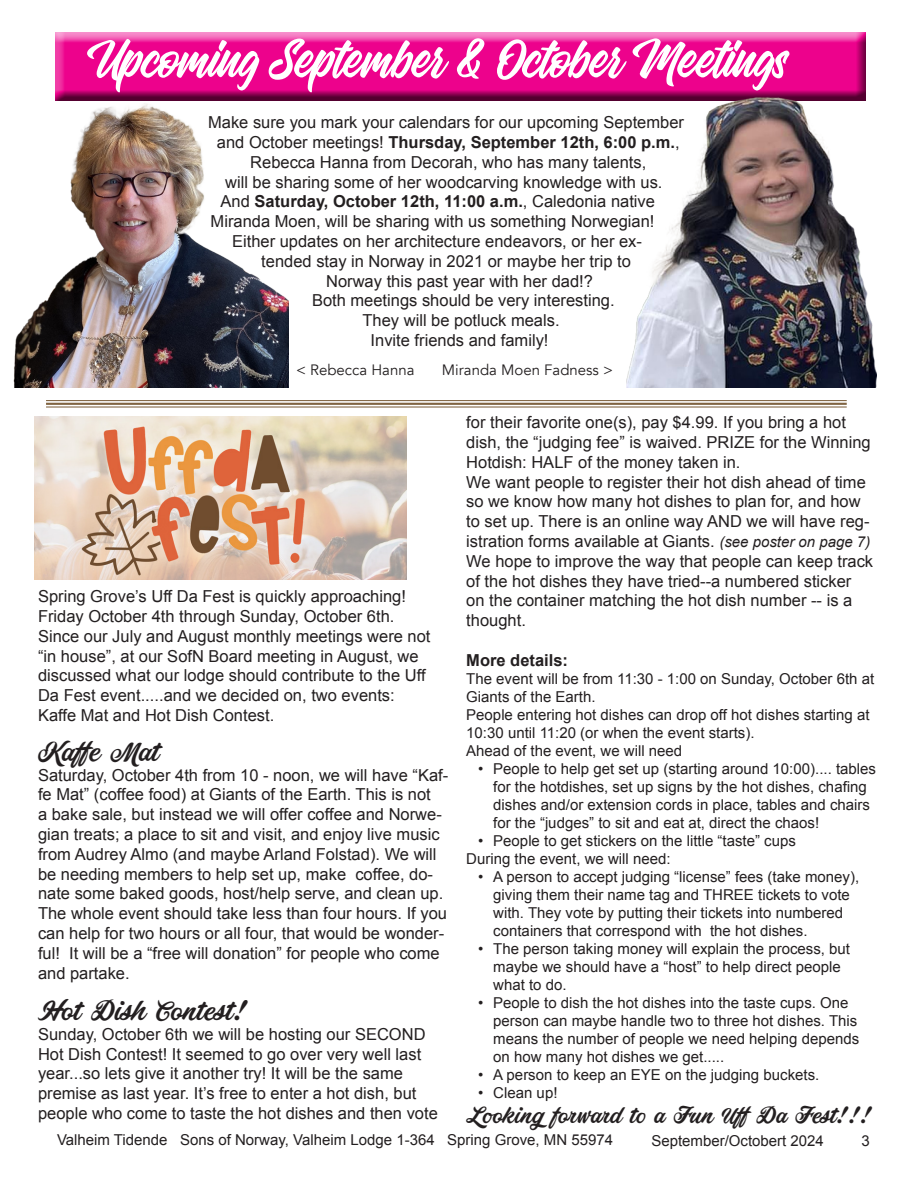
<style>
.page{position:relative;width:918px;height:1188px;background:#fff}
.page>*{position:absolute;margin:0;border:0;box-sizing:border-box;transform-origin:0 0}
.t1{font:54px "Manchester Script";color:#fff}
.t2{font:27px "Painter PERSONALUSEONLY";color:#231f20}
.t3{font:22.5px "Painter PERSONALUSEONLY";color:#231f20}
.t4{font:16.5px/19.8px "Arial";color:#231f20}
.t5{font:700 16.5px "Arial";color:#231f20}
.t6{font:15px/18px "Arial";color:#231f20}
.t7{font:15px "Avenir";color:#231f20}
.s1{font-weight:700}
.s2{font-weight:400}
.s3{font-style:italic;font-size:15px}
</style>
<div class="page">
<hr style="left:46px;top:400px;width:801px;height:1px;background:#806442">
<hr style="left:46px;top:403px;width:801px;height:2px;background:#806442">
<hr style="left:46px;top:406px;width:801px;height:2px;background:#806442">
<div style="left:51px;top:33px;width:816px;height:69px;background:#231f20;opacity:.75"></div>
<img style="left:626px;top:55px;width:251px;height:333px">
<img style="left:13px;top:94px;width:276px;height:294px">
<img style="left:34px;top:416px;width:373px;height:164px">
<p class="t1" style="left:87px;top:30px;width:699px">Upcoming September &amp; October Meetings</p>
<p class="t4" style="left:208px;top:113px;width:477px;text-align:center">Make sure you mark your calendars for our upcoming September and October meetings! <span class="s1">Thursday, September 12th, 6:00 p.m.</span>,<br>Rebecca Hanna from Decorah, who has many talents,</p>
<p class="t4" style="left:225px;top:172px;width:439px">will be sharing some of her woodcarving knowledge with us.</p>
<p class="t5" style="left:221px;top:191px;width:436px"><span class="s2">And</span> Saturday, October 12th, 11:00 a.m.<span class="s2">, Caledonia native</span></p>
<p class="t4" style="left:211px;top:212px;width:445px">Miranda Moen, will be sharing with us something Norwegian!</p>
<p class="t4" style="left:232px;top:231px;width:411px">Either updates on her architecture endeavors, or her ex-</p>
<p class="t4" style="left:261px;top:251px;width:371px">tended stay in Norway in 2021 or maybe her trip to</p>
<p class="t4" style="left:326px;top:271px;width:268px">Norway this past year with her dad!?</p>
<p class="t4" style="left:312px;top:291px;width:304px;text-align:center">Both meetings should be very interesting.<br>They will be potluck meals.</p>
<p class="t4" style="left:371px;top:330px;width:179px">Invite friends and family!</p>
<p class="t7" style="left:296px;top:361px;width:120px">&lt; Rebecca Hanna</p>
<p class="t7" style="left:442px;top:361px;width:173px">Miranda Moen Fadness &gt;</p>
<p class="t4" style="left:38px;top:587px;width:370px">Spring Grove’s Uff Da Fest is quickly approaching!</p>
<p class="t4" style="left:38px;top:606px;width:358px">Friday October 4th through Sunday, October 6th.</p>
<p class="t4" style="left:38px;top:626px;width:394px">Since our July and August monthly meetings were not “in house”, at our SofN Board meeting in August, we discussed what our lodge should contribute to the Uff Da Fest event.....and we decided on, two events:</p>
<p class="t4" style="left:38px;top:705px;width:238px">Kaffe Mat and Hot Dish Contest.</p>
<p class="t2" style="left:38px;top:734px;width:124px">Kaffe Mat</p>
<p class="t4" style="left:38px;top:765px;width:412px">Saturday, October 4th from 10 - noon, we will have “Kaf&shy;fe Mat” (coffee food) at Giants of the Earth. This is not<br>a bake sale, but instead we will offer coffee and Norwe&shy;gian treats; a place to sit and visit, and enjoy live music from Audrey Almo (and maybe Arland Folstad). We will be needing members to help set up, make coffee, do&shy;nate some baked goods, host/help serve, and clean up.<br>The whole event should take less than four hours. If you can help for two hours or all four, that would be wonder&shy;ful! It will be a “free will donation” for people who come and partake.</p>
<p class="t2" style="left:38px;top:993px;width:212px">Hot Dish Contest!</p>
<p class="t4" style="left:38px;top:1024px;width:401px">Sunday, October 6th we will be hosting our SECOND Hot Dish Contest! It seemed to go over very well last year...so lets give it another try! It will be the same premise as last year. It’s free to enter a hot dish, but people who come to taste the hot dishes and then vote</p>
<p class="t4" style="left:466px;top:413px;width:406px">for their favorite one(s), pay $4.99. If you bring a hot dish, the “judging fee” is waived. PRIZE for the Winning<br>Hotdish: HALF of the money taken in.</p>
<p class="t4" style="left:466px;top:472px;width:406px">We want people to register their hot dish ahead of time so we know how many hot dishes to plan for, and how to set up. There is an online way AND we will have reg&shy;istration forms available at Giants. <span class="s3">(see poster on page 7)</span></p>
<p class="t4" style="left:466px;top:551px;width:408px">We hope to improve the way that people can keep track of the hot dishes they have tried--a numbered sticker on the container matching the hot dish number -- is a thought.</p>
<p class="t5" style="left:466px;top:649px;width:103px">More details:</p>
<p class="t6" style="left:466px;top:670px;width:410px">The event will be from 11:30 - 1:00 on Sunday, October 6th at<br>Giants of the Earth.</p>
<p class="t6" style="left:466px;top:706px;width:405px">People entering hot dishes can drop off hot dishes starting at<br>10:30 until 11:20 (or when the event starts).</p>
<p class="t6" style="left:466px;top:742px;width:217px">Ahead of the event, we will need</p>
<p class="t6" style="left:493px;top:760px;width:384px;text-indent:-15px">• People to help get set up (starting around 10:00).... tables for the hotdishes, set up signs by the hot dishes, chafing dishes and/or extension cords in place, tables and chairs for the “judges” to sit and eat at, direct the chaos!</p>
<p class="t6" style="left:478px;top:832px;width:319px">• People to get stickers on the little “taste” cups</p>
<p class="t6" style="left:466px;top:850px;width:206px">During the event, we will need:</p>
<p class="t6" style="left:493px;top:868px;width:367px;text-indent:-15px">• A person to accept judging “license” fees (take money), giving them their name tag and THREE tickets to vote with. They vote by putting their tickets into numbered containers that correspond with the hot dishes.</p>
<p class="t6" style="left:493px;top:940px;width:358px;text-indent:-15px">• The person taking money will explain the process, but maybe we should have a “host” to help direct people what to do.</p>
<p class="t6" style="left:493px;top:994px;width:368px;text-indent:-15px">• People to dish the hot dishes into the taste cups. One person can maybe handle two to three hot dishes. This means the number of people we need helping depends on how many hot dishes we get.....</p>
<p class="t6" style="left:478px;top:1066px;width:343px">• A person to keep an EYE on the judging buckets.</p>
<p class="t6" style="left:478px;top:1084px;width:81px">• Clean up!</p>
<p class="t3" style="left:466px;top:1100px;width:408px">Looking forward to a Fun UffDa Fest!!!</p>
<p class="t6" style="left:57px;top:1131px;width:558px">Valheim Tidende Sons of Norway, Valheim Lodge 1-364 Spring Grove, MN 55974</p>
<p class="t6" style="left:651px;top:1132px;width:174px">September/Octobert 2024</p>
<p class="t6" style="left:862px;top:1131px;width:10px">3</p>
</div>
